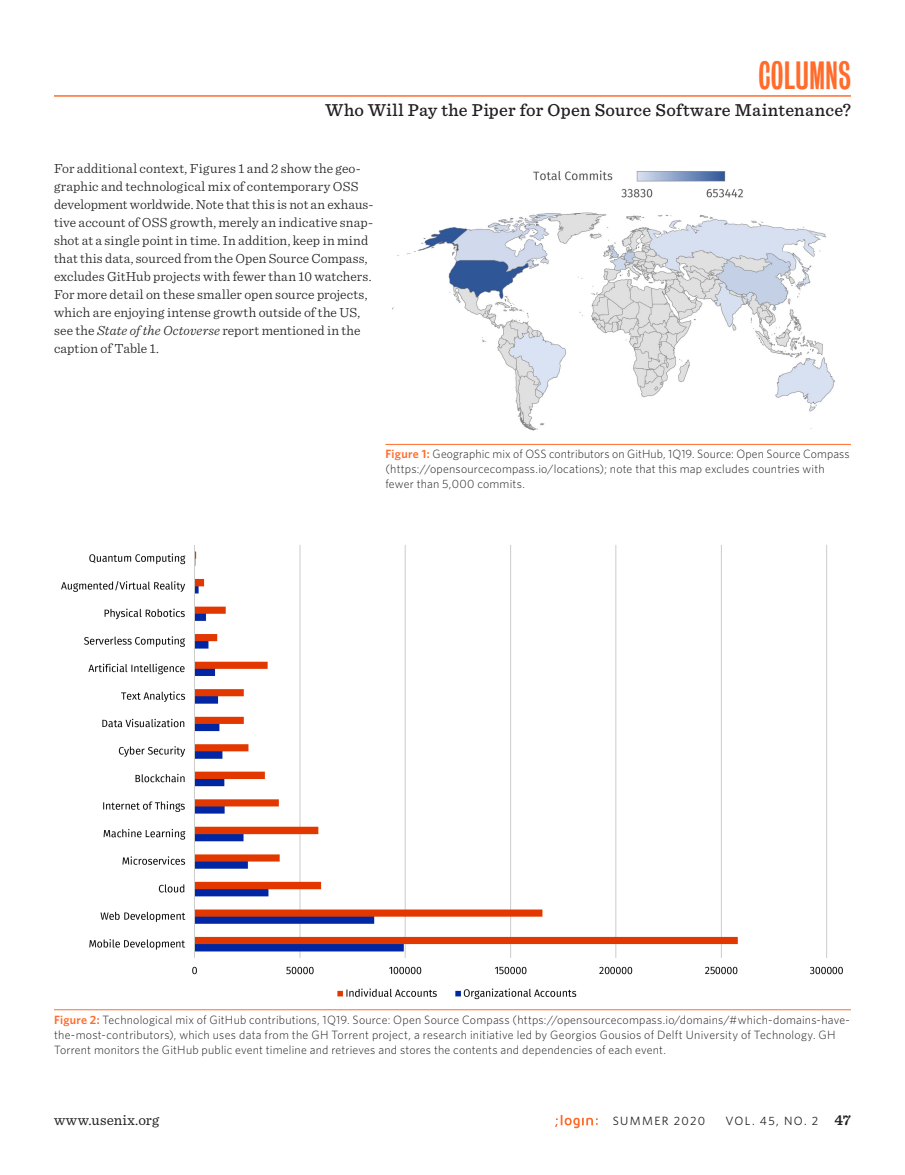
<style>
.page{position:relative;width:905px;height:1175px;background:#fff}
.page>*{position:absolute;margin:0;border:0;box-sizing:border-box;transform-origin:0 0}
.t1{font:36px "Bureau Grotesque One Three";color:#ff6c2c}
.t2{font:500 18px "Sentinel";letter-spacing:.015em;color:#231f20}
.t3{font:15px "Sentinel";letter-spacing:.015em;color:#231f20}
.body{font:300 13.8px/18px "Sentinel";letter-spacing:.005em;color:#231f20}
.figure_caption{font:300 12px/15px "Whitney";letter-spacing:.015em;color:#231f20}
.t4{font:12px "Whitney";letter-spacing:.115em;color:#231f20}
.s1{font-style:italic}
.s2{font-weight:600;color:#ff6c2c}
.s3{font-family:"Sentinel";font-weight:600;font-size:15px}
</style>
<div class="page">
<svg style="left:555px;top:1115px;width:42px;height:13px"></svg>
<hr style="left:54px;top:95px;width:796px;height:2px;background:#ff6c2c">
<img style="left:392px;top:170px;width:443px;height:261px">
<hr style="left:385px;top:444px;width:465px;height:1px;background:#ff6c2c">
<img style="left:61px;top:545px;width:782px;height:455px">
<hr style="left:54px;top:1009px;width:796px;height:1px;background:#ff6c2c">
<h1 class="t1" style="left:758px;top:56px;width:94px">COLUMNS</h1>
<h2 class="t2" style="left:325px;top:96px;width:527px">Who Will Pay the Piper for Open Source Software Maintenance?</h2>
<p class="body" style="left:54px;top:159px;width:321px">For additional context, Figures 1 and 2 show the geo&shy;graphic and technological mix of contemporary OSS development worldwide. Note that this is not an exhaus&shy;tive account of OSS growth, merely an indicative snap&shy;shot at a single point in time. In addition, keep in mind that this data, sourced from the Open Source Compass, excludes GitHub projects with fewer than 10 watchers.<br>For more detail on these smaller open source projects, which are enjoying intense growth outside of the US, see the <span class="s1">State of the Octoverse</span> report mentioned in the caption of Table 1.</p>
<p class="figure_caption" style="left:385px;top:446px;width:465px"><span class="s2">Figure 1:</span> Geographic mix of OSS contributors on GitHub, 1Q19. Source: Open Source Compass (https://opensourcecompass.io/locations); note that this map excludes countries with fewer than 5,000 commits.</p>
<p class="figure_caption" style="left:54px;top:1011px;width:797px"><span class="s2">Figure 2:</span> Technological mix of GitHub contributions, 1Q19. Source: Open Source Compass (https://opensourcecompass.io/domains/#which-domains-have&shy;the-most-contributors), which uses data from the GH Torrent project, a research initiative led by Georgios Gousios of Delft University of Technology. GH<br>Torrent monitors the GitHub public event timeline and retrieves and stores the contents and dependencies of each event.</p>
<p class="t3" style="left:54px;top:1108px;width:107px">www.usenix.org</p>
<p class="t4" style="left:612px;top:1113px;width:94px">SUMMER 2020</p>
<p class="t4" style="left:725px;top:1113px;width:127px">VOL. 45, NO. 2 <span class="s3">47</span></p>
</div>
